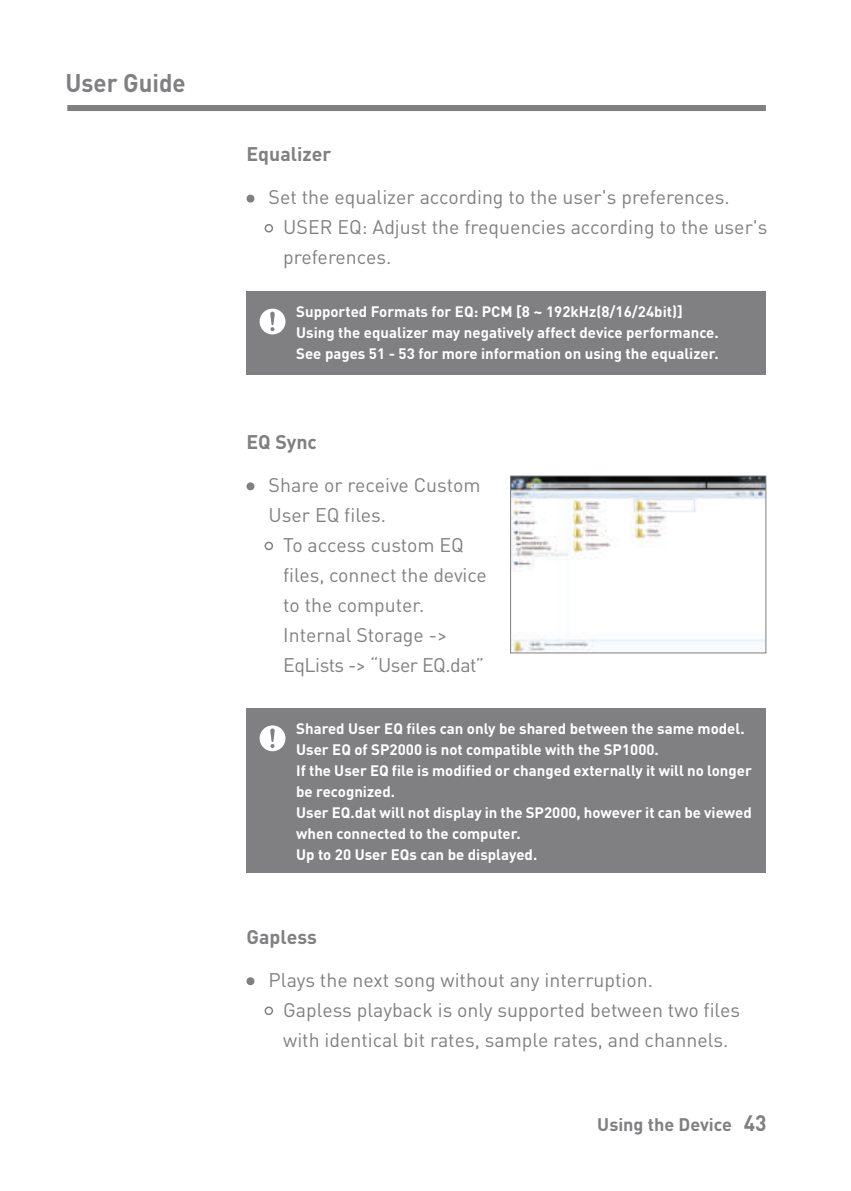
<style>
.page{position:relative;width:851px;height:1191px;background:#fff}
.page>*{position:absolute;margin:0;border:0;box-sizing:border-box;transform-origin:0 0}
.t1{font:700 25.2px "DINOT";color:#808083;scale:.95 1}
.t2{font:19.5px/30px "DINOT";color:#808083}
.t3{font:700 19.5px "DINOT";color:#808083}
.t4{font:700 18px "DINOT";color:#808083}
.t5{font:700 15px/21px "DINOT";color:#fff}
.s1{font-size:22.2px}
</style>
<div class="page">
<img style="left:512px;top:477px;width:252px;height:174px">
<div style="left:67px;top:105px;width:698px;height:6px;background:#808083"></div>
<div style="left:246px;top:292px;width:519px;height:83px;background:#808083"></div>
<svg style="left:259px;top:309px;width:26px;height:25px"></svg>
<div style="left:246px;top:195px;width:8px;height:8px;background:#808083;border-radius:50%"></div>
<svg style="left:264px;top:224px;width:9px;height:8px"></svg>
<svg style="left:266px;top:225px;width:5px;height:6px"></svg>
<div style="left:246px;top:708px;width:519px;height:164px;background:#808083"></div>
<svg style="left:259px;top:725px;width:26px;height:26px"></svg>
<div style="left:246px;top:482px;width:8px;height:8px;background:#808083;border-radius:50%"></div>
<svg style="left:264px;top:541px;width:9px;height:9px"></svg>
<svg style="left:266px;top:543px;width:5px;height:6px"></svg>
<div style="left:246px;top:977px;width:8px;height:8px;background:#808083;border-radius:50%"></div>
<svg style="left:264px;top:1006px;width:9px;height:9px"></svg>
<svg style="left:266px;top:1008px;width:5px;height:5px"></svg>
<div style="left:510px;top:475px;width:256px;height:178px;border:1px solid #808083"></div>
<h1 class="t1" style="left:65px;top:66px;width:128px">User Guide</h1>
<h2 class="t3" style="left:246px;top:142px;width:86px">Equalizer</h2>
<h2 class="t2" style="left:283px;top:182px;width:485px;text-indent:-15px">Set the equalizer according to the user's preferences.<br>USER EQ: Adjust the frequencies according to the user's preferences.</h2>
<p class="t5" style="left:296px;top:301px;width:424px">Supported Formats for EQ: PCM [8 ~ 192kHz(8/16/24bit)]<br>Using the equalizer may negatively affect device performance.<br>See pages 51 - 53 for more information on using the equalizer.</p>
<h2 class="t3" style="left:246px;top:429px;width:72px">EQ Sync</h2>
<h2 class="t2" style="left:268px;top:470px;width:213px">Share or receive Custom<br>User EQ files.</h2>
<h2 class="t2" style="left:283px;top:530px;width:205px">To access custom EQ files, connect the device to the computer.<br>Internal Storage -&gt;<br>EqLists -&gt; “User EQ.dat”</h2>
<p class="t5" style="left:296px;top:717px;width:457px">Shared User EQ files can only be shared between the same model.<br>User EQ of SP2000 is not compatible with the SP1000.<br>If the User EQ file is modified or changed externally it will no longer be recognized.<br>User EQ.dat will not display in the SP2000, however it can be viewed when connected to the computer.<br>Up to 20 User EQs can be displayed.</p>
<h2 class="t3" style="left:246px;top:924px;width:72px">Gapless</h2>
<h2 class="t2" style="left:283px;top:964px;width:458px;text-indent:-15px">Plays the next song without any interruption.<br>Gapless playback is only supported between two files with identical bit rates, sample rates, and channels.</h2>
<p class="t4" style="left:597px;top:1112px;width:171px">Using the Device <span class="s1">43</span></p>
</div>
